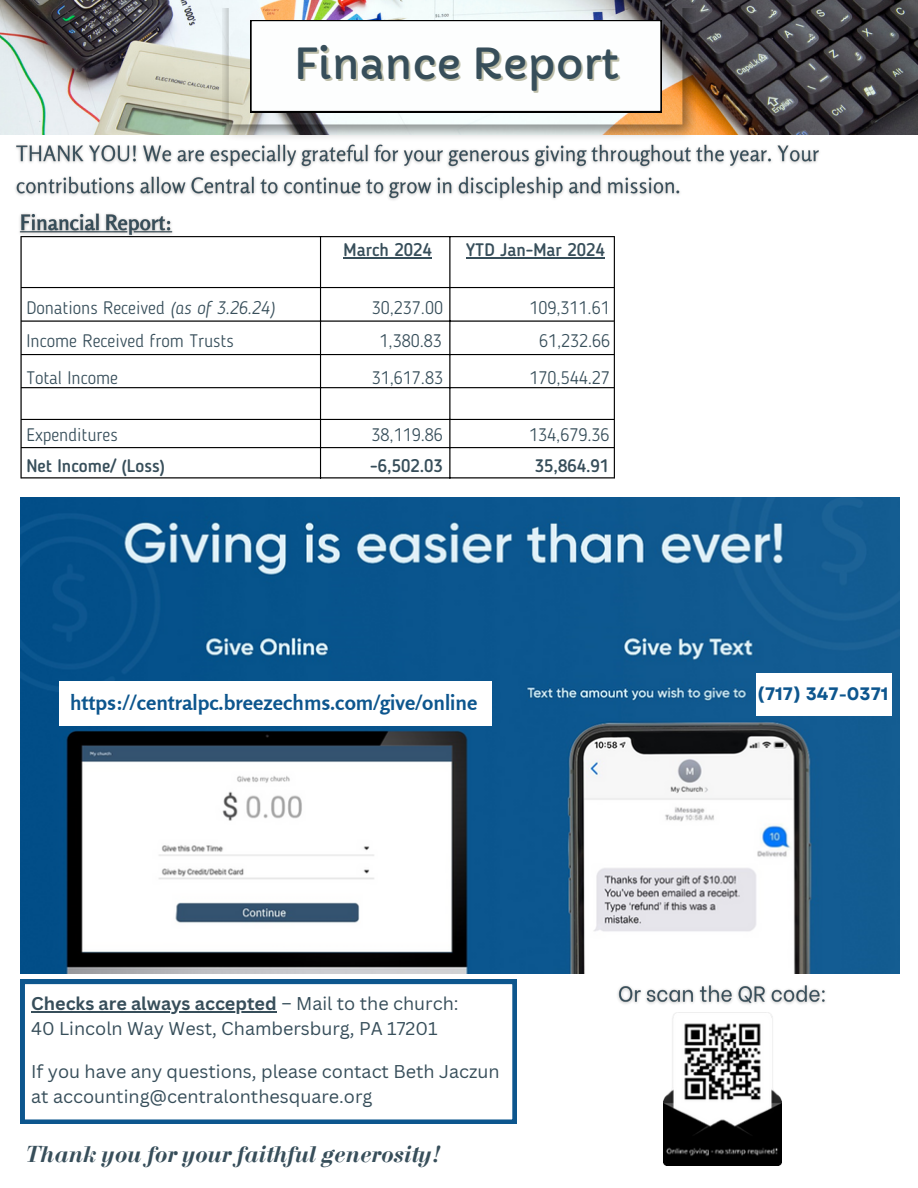
<style>
.page{position:relative;width:918px;height:1188px;background:#fff}
.page>*{position:absolute;margin:0;border:0;box-sizing:border-box;transform-origin:0 0}
.t1{font:42px "Capriola";color:#374e5a}
.t2{font:italic 700 24px "Bodoni";color:#374e5a}
.t3{font:700 21px "Rosario";color:#0d568e}
.t4{font:18px/24.8px "Canva Sans";color:#374e5a}
.t5{font:300 18px "Blogger Sans";color:#374e5a}
.t6{font:500 18px "Blogger Sans";color:#374e5a}
.t7{font:700 18px "Garet";color:#0d568e}
.s1{font-style:italic}
.s2{font-weight:700}
</style>
<div class="page">
<hr style="left:22px;top:236px;width:592px;height:1px;background:#000">
<hr style="left:22px;top:287px;width:592px;height:1px;background:#000">
<hr style="left:22px;top:320px;width:592px;height:2px;background:#000">
<hr style="left:22px;top:354px;width:592px;height:1px;background:#000">
<hr style="left:22px;top:387px;width:592px;height:1px;background:#000">
<hr style="left:22px;top:419px;width:592px;height:1px;background:#000">
<hr style="left:22px;top:447px;width:592px;height:1px;background:#000">
<hr style="left:22px;top:477px;width:592px;height:1px;background:#000">
<hr style="left:614px;top:236px;width:1px;height:242px;background:#000">
<hr style="left:449px;top:236px;width:1px;height:242px;background:#000">
<hr style="left:320px;top:236px;width:1px;height:242px;background:#000">
<hr style="left:20px;top:236px;width:2px;height:242px;background:#000">
<img style="left:0;top:0;width:918px;height:135px">
<img style="left:223px;top:9px;width:472px;height:128px">
<svg style="left:251px;top:20px;width:410px;height:92px"></svg>
<svg style="left:20px;top:980px;width:497px;height:144px"></svg>
<img style="left:663px;top:1012px;width:118px;height:153px">
<img style="left:21px;top:498px;width:878px;height:475px">
<div style="left:60px;top:681px;width:432px;height:45px;background:#fff"></div>
<div style="left:757px;top:673px;width:135px;height:43px;background:#fff"></div>
<hr style="left:31px;top:1012px;width:246px;height:1px;background:#374e5a">
<img style="left:19px;top:213px;width:189px;height:30px">
<hr style="left:466px;top:257px;width:139px;height:2px;background:#374e5a">
<hr style="left:344px;top:257px;width:88px;height:2px;background:#374e5a">
<img style="left:617px;top:985px;width:208px;height:19px">
<img style="left:15px;top:144px;width:804px;height:56px">
<h1 class="t1" style="left:293px;top:38px;width:327px">Finance Report</h1>
<p class="t6" style="left:344px;top:243px;width:90px">March 2024</p>
<p class="t6" style="left:466px;top:243px;width:140px">YTD Jan-Mar 2024</p>
<p class="t5" style="left:26px;top:300px;width:250px">Donations Received <span class="s1">(as of 3.26.24)</span></p>
<p class="t5" style="left:372px;top:300px;width:73px">30,237.00</p>
<p class="t5" style="left:530px;top:300px;width:82px">109,311.61</p>
<p class="t5" style="left:26px;top:334px;width:209px">Income Received from Trusts</p>
<p class="t5" style="left:380px;top:334px;width:64px">1,380.83</p>
<p class="t5" style="left:539px;top:334px;width:73px">61,232.66</p>
<p class="t5" style="left:26px;top:371px;width:93px">Total Income</p>
<p class="t5" style="left:372px;top:371px;width:73px">31,617.83</p>
<p class="t5" style="left:530px;top:371px;width:82px">170,544.27</p>
<p class="t5" style="left:26px;top:427px;width:93px">Expenditures</p>
<p class="t5" style="left:372px;top:427px;width:73px">38,119.86</p>
<p class="t5" style="left:529px;top:427px;width:82px">134,679.36</p>
<p class="t6" style="left:26px;top:459px;width:140px">Net Income/ (Loss)</p>
<p class="t6" style="left:370px;top:459px;width:74px">-6,502.03</p>
<p class="t6" style="left:535px;top:459px;width:76px">35,864.91</p>
<p class="t3" style="left:70px;top:690px;width:409px">https://centralpc.breezechms.com/give/online</p>
<p class="t4" style="left:31px;top:991px;width:429px"><span class="s2">Checks are always accepted</span> – Mail to the church:<br>40 Lincoln Way West, Chambersburg, PA 17201</p>
<p class="t4" style="left:31px;top:1059px;width:470px">If you have any questions, please contact Beth Jaczun at accounting@centralonthesquare.org</p>
<h2 class="t2" style="left:26px;top:1139px;width:417px">Thank you for your faithful generosity!</h2>
<p class="t7" style="left:757px;top:680px;width:133px">(717) 347-0371</p>
</div>
